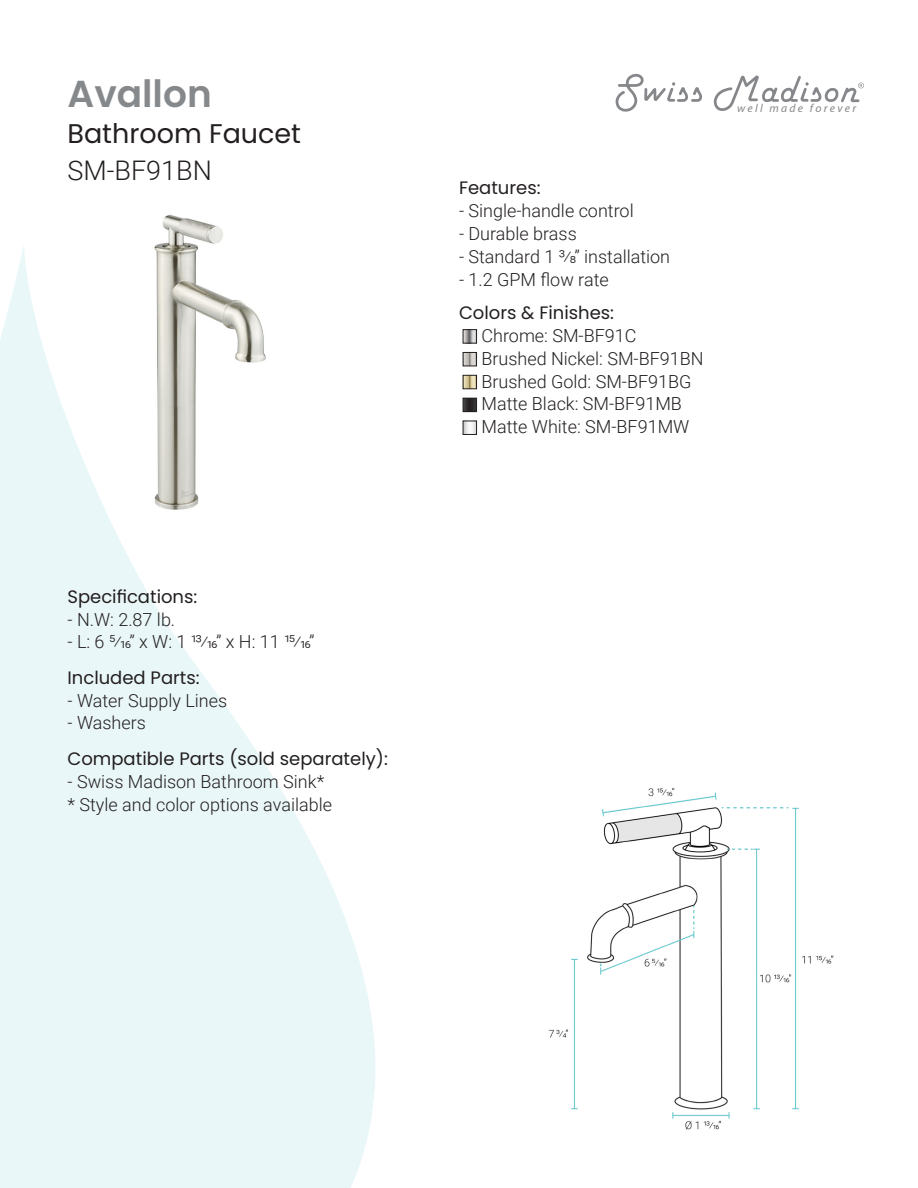
<style>
.page{position:relative;width:918px;height:1188px;background:#fff}
.page>*{position:absolute;margin:0;border:0;box-sizing:border-box;transform-origin:0 0}
.t1{font:600 37.5px "Poppins";color:#85898c}
.t2{font:27px "Poppins";color:#231f20}
.t3{font:300 27px "Roboto";color:#231f20}
.t4{font:300 18px "Roboto";color:#231f20}
.t5{font:18px "Poppins";color:#231f20}
.t6{font:italic 11.55px "Myriad Pro";letter-spacing:.2em;color:#85878a}
</style>
<div class="page">
<svg style="left:616px;top:74px;width:86px;height:38px"></svg>
<svg style="left:713px;top:75px;width:151px;height:36px"></svg>
<img style="left:160px;top:214px;width:63px;height:30px">
<svg style="left:0;top:244px;width:375px;height:944px;fill:#eaf7f8"></svg>
<img style="left:548px;top:788px;width:286px;height:342px">
<img style="left:465px;top:331px;width:10px;height:10px">
<div style="left:463px;top:329px;width:14px;height:14px;border:1px solid #231f20"></div>
<img style="left:465px;top:354px;width:10px;height:10px">
<div style="left:463px;top:352px;width:14px;height:14px;border:1px solid #231f20"></div>
<img style="left:465px;top:377px;width:10px;height:10px">
<div style="left:463px;top:375px;width:14px;height:14px;border:1px solid #231f20"></div>
<img style="left:465px;top:400px;width:10px;height:10px">
<div style="left:463px;top:398px;width:14px;height:14px;border:1px solid #231f20"></div>
<img style="left:465px;top:423px;width:10px;height:10px">
<div style="left:463px;top:421px;width:14px;height:14px;border:1px solid #231f20"></div>
<p class="t1" style="left:68px;top:72px;width:146px">Avallon</p>
<p class="t2" style="left:68px;top:118px;width:235px">Bathroom Faucet</p>
<p class="t3" style="left:68px;top:152px;width:146px">SM-BF91BN</p>
<p class="t5" style="left:68px;top:586px;width:131px">Specifications:</p>
<p class="t4" style="left:68px;top:607px;width:109px">- N.W: 2.87 lb.</p>
<p class="t4" style="left:68px;top:629px;width:249px">- L: 6 5/16” x W: 1 13/16” x H: 11 15/16”</p>
<p class="t5" style="left:68px;top:667px;width:134px">Included Parts:</p>
<p class="t4" style="left:68px;top:688px;width:161px">- Water Supply Lines</p>
<p class="t4" style="left:68px;top:710px;width:80px">- Washers</p>
<p class="t5" style="left:68px;top:748px;width:322px">Compatible Parts (sold separately):</p>
<p class="t4" style="left:68px;top:769px;width:258px">- Swiss Madison Bathroom Sink*</p>
<p class="t4" style="left:68px;top:792px;width:266px">* Style and color options available</p>
<p class="t5" style="left:459px;top:178px;width:83px">Features:</p>
<p class="t4" style="left:459px;top:198px;width:176px">- Single-handle control</p>
<p class="t4" style="left:459px;top:221px;width:119px">- Durable brass</p>
<p class="t4" style="left:459px;top:244px;width:213px">- Standard 1 3/8” installation</p>
<p class="t4" style="left:459px;top:267px;width:151px">- 1.2 GPM flow rate</p>
<p class="t5" style="left:459px;top:303px;width:157px">Colors &amp; Finishes:</p>
<p class="t4" style="left:482px;top:323px;width:157px">Chrome: SM-BF91C</p>
<p class="t4" style="left:482px;top:346px;width:224px">Brushed Nickel: SM-BF91BN</p>
<p class="t4" style="left:482px;top:369px;width:212px">Brushed Gold: SM-BF91BG</p>
<p class="t4" style="left:482px;top:391px;width:202px">Matte Black: SM-BF91MB</p>
<p class="t4" style="left:482px;top:414px;width:209px">Matte White: SM-BF91MW</p>
<p class="t6" style="left:737px;top:101px;width:121px">well made forever</p>
</div>
